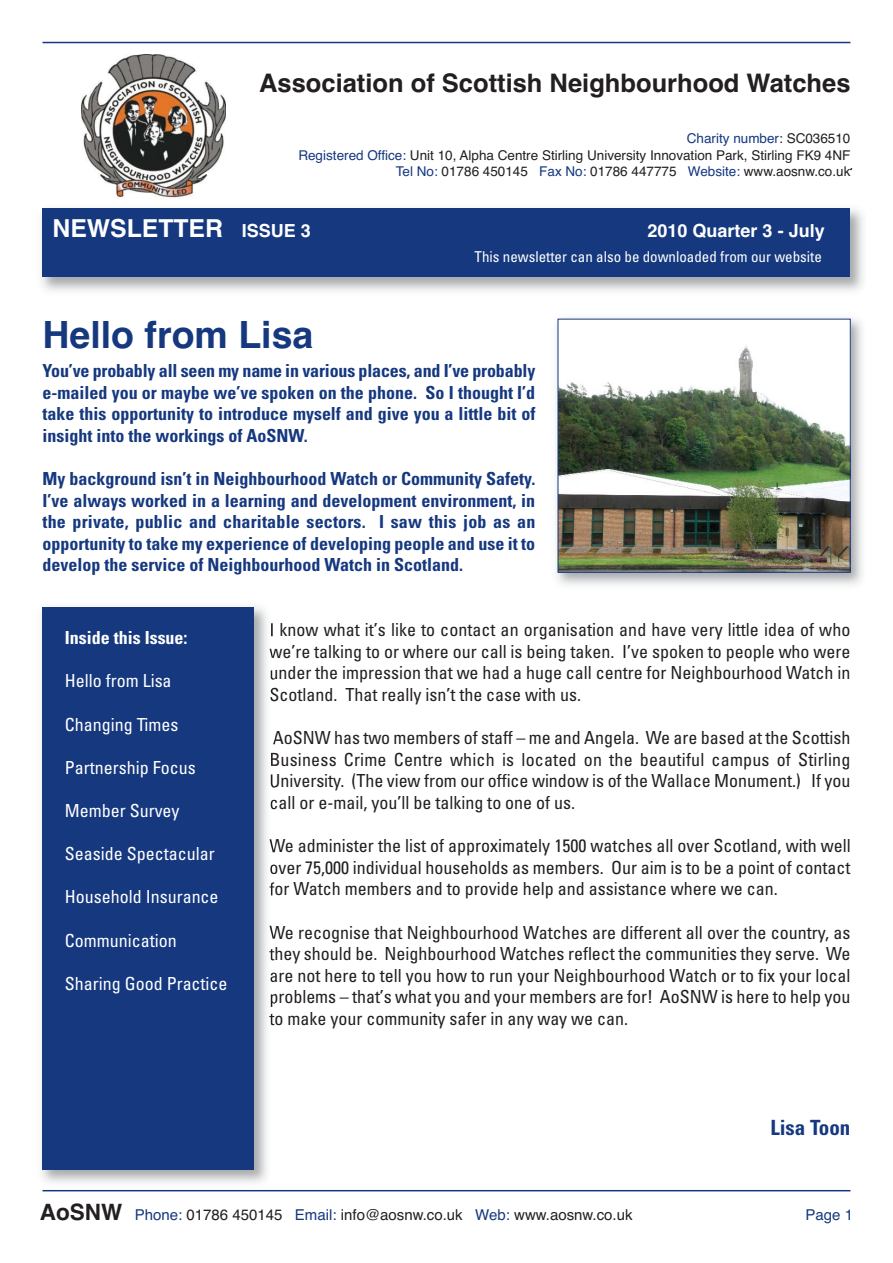
<style>
.page{position:relative;width:893px;height:1263px;background:#fff}
.page>*{position:absolute;margin:0;border:0;box-sizing:border-box;transform-origin:0 0}
.t1{font:700 37.5px "Helvetica";color:#15387f}
.t2{font:700 25.5px "Helvetica";color:#231f20}
.t3{font:700 24.75px "Helvetica";color:#fff}
.t4{font:700 condensed 21px "Univers";color:#15387f}
.t5{font:condensed 18px/21.6px "Univers";color:#231f20;text-align:justify}
.t6{font:700 condensed 18px/21.6px "Univers";color:#15387f;text-align:justify}
.t7{font:condensed 18px "Univers";color:#fff}
.t8{font:700 18px "Helvetica";color:#fff}
.t9{font:700 condensed 18px "Univers";color:#fff}
.t10{font:15px "Helvetica";color:#231f20}
.t11{font:condensed 15px "Univers";color:#fff}
.t12{font:15px "Helvetica";color:#15387f}
.t13{font:13.5px/16.2px "Helvetica";color:#231f20;text-align:right}
.s1{color:#15387f}
.s2{font-size:18px}
.s3{font-weight:700;font-size:22.5px}
</style>
<div class="page">
<img style="left:41px;top:607px;width:233px;height:576px">
<svg style="left:271px;top:623px;width:3px;height:13px"></svg>
<img style="left:270px;top:645px;width:4px;height:16px">
<img style="left:271px;top:666px;width:3px;height:17px">
<svg style="left:270px;top:688px;width:4px;height:13px"></svg>
<svg style="left:273px;top:731px;width:1px;height:13px"></svg>
<img style="left:271px;top:752px;width:3px;height:14px">
<img style="left:271px;top:774px;width:3px;height:17px">
<img style="left:271px;top:796px;width:3px;height:16px">
<svg style="left:270px;top:839px;width:4px;height:13px"></svg>
<img style="left:270px;top:861px;width:4px;height:15px">
<img style="left:270px;top:882px;width:4px;height:14px">
<img style="left:270px;top:926px;width:4px;height:16px">
<img style="left:269px;top:947px;width:5px;height:17px">
<img style="left:271px;top:969px;width:3px;height:16px">
<img style="left:271px;top:990px;width:3px;height:17px">
<img style="left:269px;top:1012px;width:5px;height:16px">
<div style="left:43px;top:607px;width:211px;height:562px;background:#15387f"></div>
<img style="left:41px;top:208px;width:822px;height:84px">
<div style="left:43px;top:208px;width:807px;height:68px;background:#15387f"></div>
<img style="left:82px;top:54px;width:144px;height:145px">
<hr style="left:43px;top:1190px;width:807px;height:1px;background:#15387f">
<hr style="left:43px;top:42px;width:807px;height:1px;background:#15387f">
<img style="left:556px;top:318px;width:306px;height:267px">
<img style="left:560px;top:321px;width:288px;height:249px">
<h2 class="t2" style="left:259px;top:74px;width:593px">Association of Scottish Neighbourhood Watches</h2>
<p class="t13" style="left:298px;top:132px;width:554px"><span class="s1">Charity number</span>: SC036510<br><span class="s1">Registered Office:</span> Unit 10, Alpha Centre Stirling University Innovation Park, Stirling FK9 4NF<br><span class="s1">Tel No:</span> 01786 450145 <span class="s1">Fax No:</span> 01786 447775 <span class="s1">Website:</span> www.aosnw.co.uk</p>
<h3 class="t3" style="left:53px;top:219px;width:260px">NEWSLETTER <span class="s2">ISSUE 3</span></h3>
<p class="t8" style="left:648px;top:224px;width:179px">2010 Quarter 3 - July</p>
<p class="t11" style="left:475px;top:251px;width:349px">This newsletter can also be downloaded from our website</p>
<h1 class="t1" style="left:43px;top:321px;width:272px">Hello from Lisa</h1>
<p class="t6" style="left:43px;top:362px;width:494px">You’ve probably all seen my name in various places, and I’ve probably e-mailed you or maybe we’ve spoken on the phone. So I thought I’d take this opportunity to introduce myself and give you a little bit of insight into the workings of AoSNW.</p>
<p class="t6" style="left:43px;top:470px;width:494px">My background isn’t in Neighbourhood Watch or Community Safety.<br>I’ve always worked in a learning and development environment, in the private, public and charitable sectors. I saw this job as an opportunity to take my experience of developing people and use it to develop the service of Neighbourhood Watch in Scotland.</p>
<p class="t9" style="left:65px;top:631px;width:124px">Inside this Issue:</p>
<p class="t7" style="left:65px;top:674px;width:108px">Hello from Lisa</p>
<p class="t7" style="left:65px;top:718px;width:115px">Changing Times</p>
<p class="t7" style="left:65px;top:761px;width:132px">Partnership Focus</p>
<p class="t7" style="left:65px;top:804px;width:116px">Member Survey</p>
<p class="t7" style="left:65px;top:847px;width:151px">Seaside Spectacular</p>
<p class="t7" style="left:65px;top:890px;width:155px">Household Insurance</p>
<p class="t7" style="left:65px;top:934px;width:113px">Communication</p>
<p class="t7" style="left:65px;top:977px;width:164px">Sharing Good Practice</p>
<p class="t5" style="left:269px;top:621px;width:583px">I know what it’s like to contact an organisation and have very little idea of who we’re talking to or where our call is being taken. I’ve spoken to people who were under the impression that we had a huge call centre for Neighbourhood Watch in Scotland. That really isn’t the case with us.</p>
<p class="t5" style="left:269px;top:729px;width:583px">AoSNW has two members of staff – me and Angela. We are based at the Scottish Business Crime Centre which is located on the beautiful campus of Stirling University. (The view from our office window is of the Wallace Monument.) If you call or e-mail, you’ll be talking to one of us.</p>
<p class="t5" style="left:269px;top:837px;width:583px">We administer the list of approximately 1500 watches all over Scotland, with well over 75,000 individual households as members. Our aim is to be a point of contact for Watch members and to provide help and assistance where we can.</p>
<p class="t5" style="left:269px;top:923px;width:583px">We recognise that Neighbourhood Watches are different all over the country, as they should be. Neighbourhood Watches reflect the communities they serve. We are not here to tell you how to run your Neighbourhood Watch or to fix your local problems – that’s what you and your members are for! AoSNW is here to help you to make your community safer in any way we can.</p>
<p class="t4" style="left:770px;top:1120px;width:82px">Lisa Toon</p>
<p class="t10" style="left:40px;top:1209px;width:594px"><span class="s3">AoSNW</span> <span class="s1">Phone:</span> 01786 450145 <span class="s1">Email:</span> info@aosnw.co.uk <span class="s1">Web:</span> www.aosnw.co.uk</p>
<p class="t12" style="left:806px;top:1209px;width:49px">Page 1</p>
</div>
